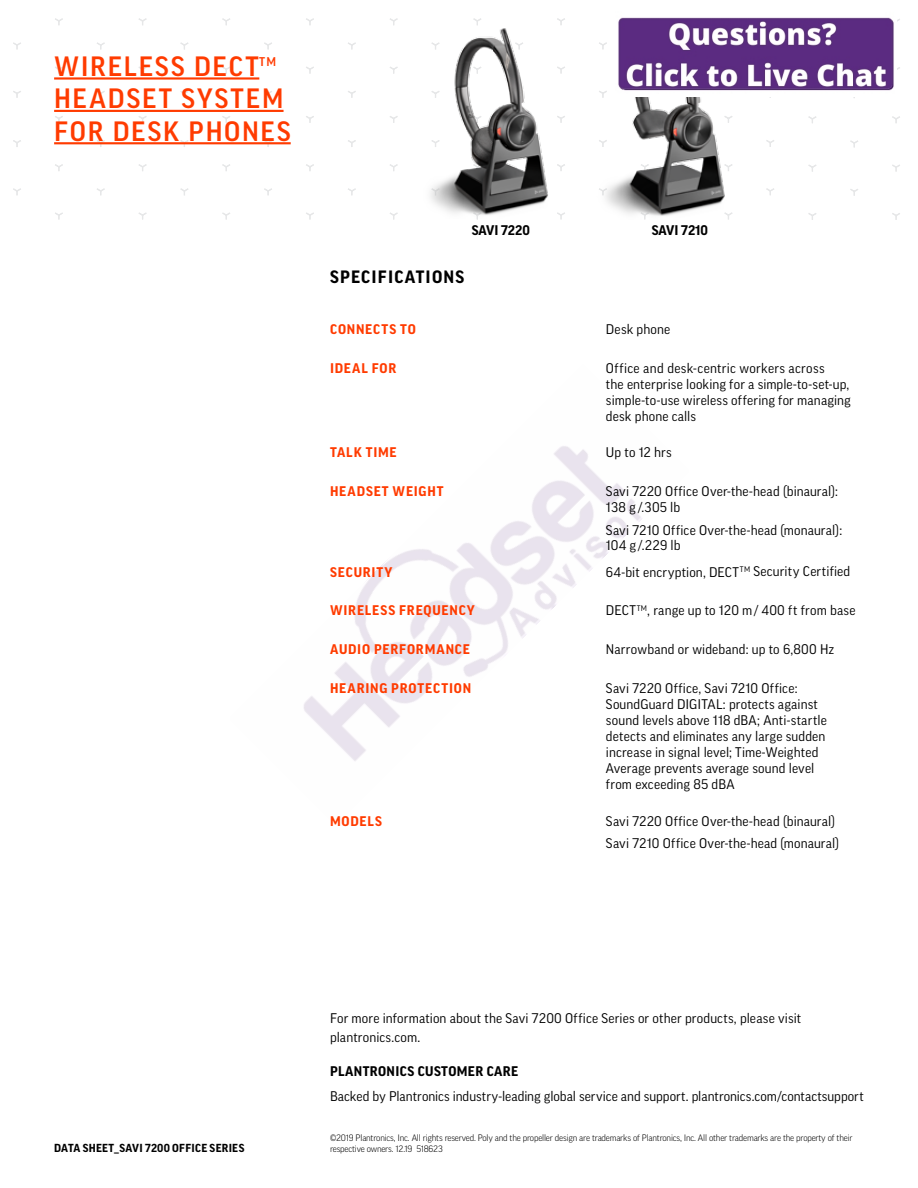
<style>
.page{position:relative;width:918px;height:1188px;background:#fff}
.page>*{position:absolute;margin:0;border:0;box-sizing:border-box;transform-origin:0 0}
.t1{font:500 27px/32.4px "Good Pro";letter-spacing:.07em;color:#ff3b00}
.t2{font:700 17.25px "Good Pro";letter-spacing:.07em;color:#000}
.t3{font:13.5px/15.9px "Good Pro";letter-spacing:.01em;color:#000}
.t4{font:700 13.5px "Good Pro";letter-spacing:.06em;color:#ff3b00}
.t5{font:700 13.5px "Good Pro";letter-spacing:.03em;color:#000}
.t6{font:700 13.5px "Good Pro";color:#000}
.t7{font:700 11.25px "Good Pro";letter-spacing:.025em;color:#000}
.t8{font:300 9px/10.8px "Good Pro";letter-spacing:-.02em;color:#000}
</style>
<div class="page">
<img style="left:304px;top:446px;width:338px;height:315px">
<svg style="left:55px;top:116px;width:8px;height:6px"></svg>
<svg style="left:138px;top:116px;width:9px;height:6px"></svg>
<svg style="left:13px;top:140px;width:8px;height:6px"></svg>
<svg style="left:96px;top:140px;width:10px;height:6px"></svg>
<svg style="left:139px;top:164px;width:8px;height:7px"></svg>
<svg style="left:97px;top:188px;width:8px;height:7px"></svg>
<svg style="left:55px;top:164px;width:8px;height:7px"></svg>
<svg style="left:13px;top:188px;width:8px;height:7px"></svg>
<svg style="left:55px;top:212px;width:8px;height:7px"></svg>
<svg style="left:138px;top:212px;width:9px;height:7px"></svg>
<svg style="left:180px;top:188px;width:8px;height:7px"></svg>
<svg style="left:180px;top:140px;width:9px;height:6px"></svg>
<svg style="left:222px;top:164px;width:8px;height:7px"></svg>
<svg style="left:222px;top:116px;width:8px;height:6px"></svg>
<svg style="left:222px;top:212px;width:8px;height:7px"></svg>
<svg style="left:264px;top:188px;width:8px;height:7px"></svg>
<svg style="left:263px;top:140px;width:10px;height:6px"></svg>
<svg style="left:55px;top:18px;width:8px;height:7px"></svg>
<svg style="left:139px;top:18px;width:8px;height:7px"></svg>
<svg style="left:222px;top:18px;width:8px;height:7px"></svg>
<svg style="left:13px;top:42px;width:8px;height:7px"></svg>
<svg style="left:97px;top:42px;width:8px;height:7px"></svg>
<svg style="left:138px;top:67px;width:9px;height:6px"></svg>
<svg style="left:97px;top:91px;width:8px;height:6px"></svg>
<svg style="left:55px;top:67px;width:8px;height:6px"></svg>
<svg style="left:13px;top:91px;width:8px;height:6px"></svg>
<svg style="left:180px;top:91px;width:9px;height:6px"></svg>
<svg style="left:180px;top:42px;width:9px;height:7px"></svg>
<svg style="left:222px;top:67px;width:8px;height:6px"></svg>
<svg style="left:264px;top:91px;width:8px;height:6px"></svg>
<svg style="left:264px;top:42px;width:8px;height:7px"></svg>
<svg style="left:808px;top:116px;width:8px;height:7px"></svg>
<svg style="left:892px;top:116px;width:8px;height:7px"></svg>
<svg style="left:850px;top:140px;width:8px;height:7px"></svg>
<svg style="left:892px;top:164px;width:8px;height:7px"></svg>
<svg style="left:850px;top:189px;width:8px;height:6px"></svg>
<svg style="left:808px;top:164px;width:9px;height:7px"></svg>
<svg style="left:808px;top:213px;width:9px;height:6px"></svg>
<svg style="left:892px;top:213px;width:8px;height:6px"></svg>
<svg style="left:557px;top:116px;width:8px;height:6px"></svg>
<svg style="left:557px;top:164px;width:8px;height:6px"></svg>
<svg style="left:557px;top:212px;width:8px;height:7px"></svg>
<svg style="left:726px;top:164px;width:6px;height:6px"></svg>
<svg style="left:726px;top:116px;width:7px;height:6px"></svg>
<svg style="left:726px;top:212px;width:7px;height:7px"></svg>
<svg style="left:766px;top:188px;width:8px;height:7px"></svg>
<svg style="left:766px;top:140px;width:8px;height:6px"></svg>
<svg style="left:557px;top:18px;width:8px;height:7px"></svg>
<svg style="left:557px;top:66px;width:8px;height:7px"></svg>
<svg style="left:306px;top:116px;width:8px;height:6px"></svg>
<svg style="left:390px;top:116px;width:8px;height:6px"></svg>
<svg style="left:348px;top:140px;width:8px;height:6px"></svg>
<svg style="left:390px;top:164px;width:8px;height:7px"></svg>
<svg style="left:348px;top:188px;width:8px;height:7px"></svg>
<svg style="left:306px;top:164px;width:8px;height:7px"></svg>
<svg style="left:306px;top:212px;width:8px;height:7px"></svg>
<svg style="left:390px;top:212px;width:8px;height:7px"></svg>
<svg style="left:306px;top:18px;width:8px;height:7px"></svg>
<svg style="left:390px;top:18px;width:8px;height:7px"></svg>
<svg style="left:473px;top:18px;width:8px;height:7px"></svg>
<svg style="left:348px;top:42px;width:8px;height:7px"></svg>
<svg style="left:390px;top:67px;width:8px;height:6px"></svg>
<svg style="left:348px;top:91px;width:8px;height:6px"></svg>
<svg style="left:306px;top:67px;width:8px;height:6px"></svg>
<hr style="left:54px;top:77px;width:205px;height:3px;background:#ff3b00">
<hr style="left:54px;top:110px;width:230px;height:2px;background:#ff3b00">
<hr style="left:54px;top:142px;width:237px;height:2px;background:#ff3b00">
<img style="left:599px;top:42px;width:127px;height:178px">
<img style="left:430px;top:28px;width:118px;height:190px">
<img style="left:615px;top:17px;width:279px;height:79px">
<h1 class="t1" style="left:54px;top:50px;width:238px">WIRELESS DECT<sup>TM<br></sup>HEADSET SYSTEM<br>FOR DESK PHONES</h1>
<p class="t6" style="left:472px;top:223px;width:60px">SAVI 7220</p>
<p class="t6" style="left:652px;top:223px;width:58px">SAVI 7210</p>
<p class="t2" style="left:330px;top:267px;width:136px">SPECIFICATIONS</p>
<p class="t4" style="left:330px;top:322px;width:87px">CONNECTS TO</p>
<p class="t3" style="left:606px;top:321px;width:66px">Desk phone</p>
<p class="t4" style="left:330px;top:361px;width:68px">IDEAL FOR</p>
<p class="t3" style="left:606px;top:360px;width:246px">Office and desk-centric workers across<br>the enterprise looking for a simple-to-set-up, simple-to-use wireless offering for managing desk phone calls</p>
<p class="t4" style="left:330px;top:445px;width:68px">TALK TIME</p>
<p class="t3" style="left:606px;top:444px;width:67px">Up to 12 hrs</p>
<p class="t4" style="left:330px;top:484px;width:115px">HEADSET WEIGHT</p>
<p class="t3" style="left:606px;top:483px;width:234px">Savi 7220 Office Over-the-head (binaural):<br>138 g /.305 lb</p>
<p class="t3" style="left:606px;top:522px;width:238px">Savi 7210 Office Over-the-head (monaural):<br>104 g /.229 lb</p>
<p class="t4" style="left:330px;top:564px;width:64px">SECURITY</p>
<p class="t3" style="left:606px;top:564px;width:246px">64-bit encryption, DECT<sup>TM</sup> Security Certified</p>
<p class="t4" style="left:330px;top:603px;width:146px">WIRELESS FREQUENCY</p>
<p class="t3" style="left:606px;top:603px;width:251px">DECT<sup>TM</sup>, range up to 120 m / 400 ft from base</p>
<p class="t4" style="left:330px;top:642px;width:141px">AUDIO PERFORMANCE</p>
<p class="t3" style="left:606px;top:642px;width:230px">Narrowband or wideband: up to 6,800 Hz</p>
<p class="t4" style="left:330px;top:681px;width:143px">HEARING PROTECTION</p>
<p class="t3" style="left:606px;top:681px;width:222px">Savi 7220 Office, Savi 7210 Office:<br>SoundGuard DIGITAL: protects against sound levels above 118 dBA; Anti-startle detects and eliminates any large sudden increase in signal level; Time-Weighted Average prevents average sound level from exceeding 85 dBA</p>
<p class="t4" style="left:330px;top:813px;width:53px">MODELS</p>
<p class="t3" style="left:606px;top:810px;width:235px;line-height:22.6px">Savi 7220 Office Over-the-head (binaural)<br>Savi 7210 Office Over-the-head (monaural)</p>
<p class="t7" style="left:54px;top:1142px;width:192px">DATA SHEET_SAVI 7200 OFFICE SERIES</p>
<p class="t3" style="left:330px;top:1009px;width:473px;line-height:18.9px">For more information about the Savi 7200 Office Series or other products, please visit plantronics.com.</p>
<p class="t5" style="left:330px;top:1064px;width:190px">PLANTRONICS CUSTOMER CARE</p>
<p class="t3" style="left:330px;top:1088px;width:535px">Backed by Plantronics industry-leading global service and support. plantronics.com/contactsupport</p>
<p class="t8" style="left:330px;top:1133px;width:524px">©2019 Plantronics, Inc. All rights reserved. Poly and the propeller design are trademarks of Plantronics, Inc. All other trademarks are the property of their respective owners. 12.19 518623</p>
</div>
